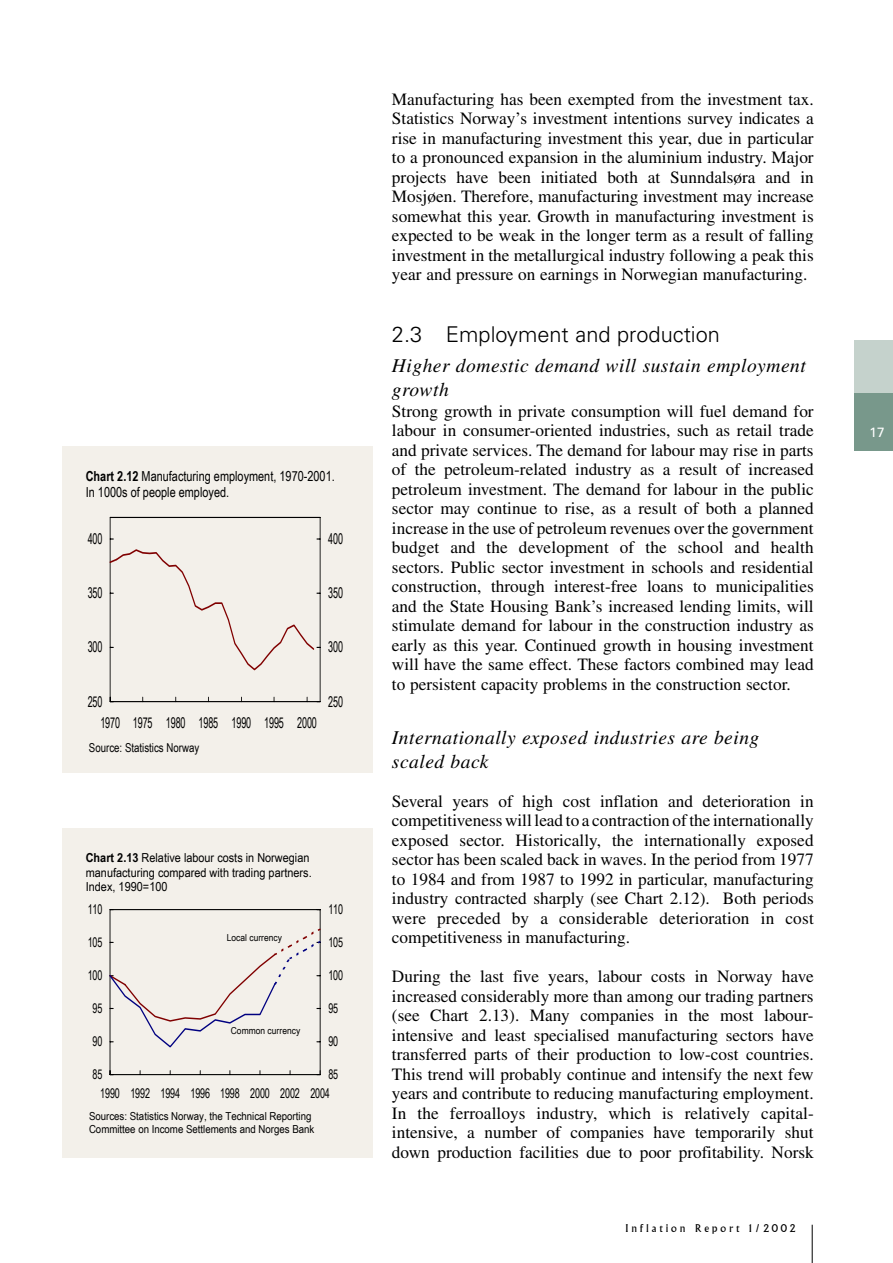
<style>
.page{position:relative;width:893px;height:1263px;background:#fff}
.page>*{position:absolute;margin:0;border:0;box-sizing:border-box;transform-origin:0 0}
.Overskrift_2{font:300 21.75px "Univers";color:#000}
.Overskrift_3{font:italic 19.5px/24px "Times";letter-spacing:.025em;color:#000}
.t1{font:17.25px/19.5px "Times";color:#000;text-align:justify}
.t2{font:14.85px "Arial Narrow";letter-spacing:-.01em;color:#000;scale:.74 1}
.t3{font:13.8px/16.6px "Arial Narrow";color:#000;scale:.96 1}
.t4{font:13.5px "Univers";color:#fff}
.t5{font:13.35px "Arial Narrow";letter-spacing:-.01em;color:#000;scale:.82 1}
.t6{font:12.45px/14.9px "Arial Narrow";color:#000;scale:1.07 1}
.t7{font:12.3px "Arial Narrow";color:#000;scale:.96 1}
.t8{font:11.1px/13.2px "Arial Narrow";color:#000;scale:1.07 1}
.t9{font:10.5px "Albertus";letter-spacing:.27em;color:#000}
.t10{font:9.6px "Arial Narrow";color:#000;scale:1.07 1}
.s1{font-weight:700}
</style>
<div class="page">
<div style="left:854px;top:340px;width:39px;height:111px;background:#c5d2cc"></div>
<div style="left:854px;top:393px;width:39px;height:58px;background:#78988b"></div>
<hr style="left:812px;top:1225px;width:1px;height:38px;background:#000">
<div style="left:62px;top:828px;width:311px;height:329px;background:#f3f0ea"></div>
<svg style="left:109px;top:909px;width:212px;height:166px"></svg>
<div style="left:62px;top:446px;width:311px;height:326px;background:#f3f0ea"></div>
<svg style="left:110px;top:517px;width:211px;height:185px"></svg>
<hr style="left:110px;top:517px;width:210px;height:1px;background:#000">
<p class="t3" style="left:86px;top:467px;width:261px"><span class="s1">Chart 2.12</span> Manufacturing employment, 1970-2001.<br>In 1000s of people employed.</p>
<p class="t2" style="left:88px;top:528px;width:22px">400</p>
<p class="t2" style="left:328px;top:528px;width:22px">400</p>
<p class="t2" style="left:88px;top:582px;width:22px">350</p>
<p class="t2" style="left:328px;top:582px;width:22px">350</p>
<p class="t2" style="left:88px;top:636px;width:22px">300</p>
<p class="t2" style="left:328px;top:636px;width:22px">300</p>
<p class="t2" style="left:88px;top:690px;width:22px">250</p>
<p class="t2" style="left:100px;top:711px;width:294px">1970 1975 1980 1985 1990 1995 2000</p>
<p class="t7" style="left:89px;top:739px;width:116px">Source: Statistics Norway</p>
<p class="t2" style="left:328px;top:690px;width:22px">250</p>
<p class="t6" style="left:86px;top:849px;width:213px"><span class="s1">Chart 2.13</span> Relative labour costs in Norwegian manufacturing compared with trading partners.<br>Index, 1990=100</p>
<p class="t5" style="left:88px;top:899px;width:19px">110</p>
<p class="t5" style="left:328px;top:899px;width:19px">110</p>
<p class="t5" style="left:88px;top:932px;width:19px">105</p>
<p class="t10" style="left:227px;top:931px;width:53px">Local currency</p>
<p class="t5" style="left:328px;top:932px;width:19px">105</p>
<p class="t5" style="left:88px;top:966px;width:19px">100</p>
<p class="t5" style="left:328px;top:966px;width:19px">100</p>
<p class="t5" style="left:93px;top:998px;width:14px">95</p>
<p class="t5" style="left:328px;top:998px;width:14px">95</p>
<p class="t5" style="left:93px;top:1032px;width:14px">90</p>
<p class="t10" style="left:231px;top:1023px;width:66px">Common currency</p>
<p class="t5" style="left:328px;top:1032px;width:14px">90</p>
<p class="t5" style="left:93px;top:1064px;width:14px">85</p>
<p class="t5" style="left:328px;top:1064px;width:14px">85</p>
<p class="t5" style="left:100px;top:1083px;width:282px">1990 1992 1994 1996 1998 2000 2002 2004</p>
<p class="t8" style="left:89px;top:1109px;width:212px">Sources: Statistics Norway, the Technical Reporting<br>Committee on Income Settlements and Norges Bank</p>
<p class="t1" style="left:392px;top:89px;width:423px">Manufacturing has been exempted from the investment tax.<br>Statistics Norway’s investment intentions survey indicates a rise in manufacturing investment this year, due in particular to a pronounced expansion in the aluminium industry. Major projects have been initiated both at Sunndalsøra and in Mosjøen. Therefore, manufacturing investment may increase somewhat this year. Growth in manufacturing investment is expected to be weak in the longer term as a result of falling investment in the metallurgical industry following a peak this year and pressure on earnings in Norwegian manufacturing.</p>
<p class="Overskrift_2" style="left:392px;top:321px;width:329px">2.3 Employment and production</p>
<p class="Overskrift_3" style="left:392px;top:353px;width:415px">Higher domestic demand will sustain employment growth</p>
<p class="t1" style="left:392px;top:401px;width:423px">Strong growth in private consumption will fuel demand for labour in consumer-oriented industries, such as retail trade and private services. The demand for labour may rise in parts of the petroleum-related industry as a result of increased petroleum investment. The demand for labour in the public sector may continue to rise, as a result of both a planned increase in the use of petroleum revenues over the government budget and the development of the school and health sectors. Public sector investment in schools and residential construction, through interest-free loans to municipalities and the State Housing Bank’s increased lending limits, will stimulate demand for labour in the construction industry as early as this year. Continued growth in housing investment will have the same effect. These factors combined may lead to persistent capacity problems in the construction sector.</p>
<p class="Overskrift_3" style="left:392px;top:725px;width:369px">Internationally exposed industries are being scaled back</p>
<p class="t1" style="left:392px;top:791px;width:423px">Several years of high cost inflation and deterioration in competitiveness will lead to a contraction of the internationally exposed sector. Historically, the internationally exposed sector has been scaled back in waves. In the period from 1977 to 1984 and from 1987 to 1992 in particular, manufacturing industry contracted sharply (see Chart 2.12). Both periods were preceded by a considerable deterioration in cost competitiveness in manufacturing.</p>
<p class="t1" style="left:392px;top:966px;width:423px">During the last five years, labour costs in Norway have increased considerably more than among our trading partners (see Chart 2.13). Many companies in the most labour&shy;intensive and least specialised manufacturing sectors have transferred parts of their production to low-cost countries.<br>This trend will probably continue and intensify the next few years and contribute to reducing manufacturing employment.<br>In the ferroalloys industry, which is relatively capital&shy;intensive, a number of companies have temporarily shut down production facilities due to poor profitability. Norsk</p>
<p class="t9" style="left:626px;top:1222px;width:171px">Inflation Report 1/2002</p>
<p class="t4" style="left:870px;top:424px;width:17px">17</p>
</div>
